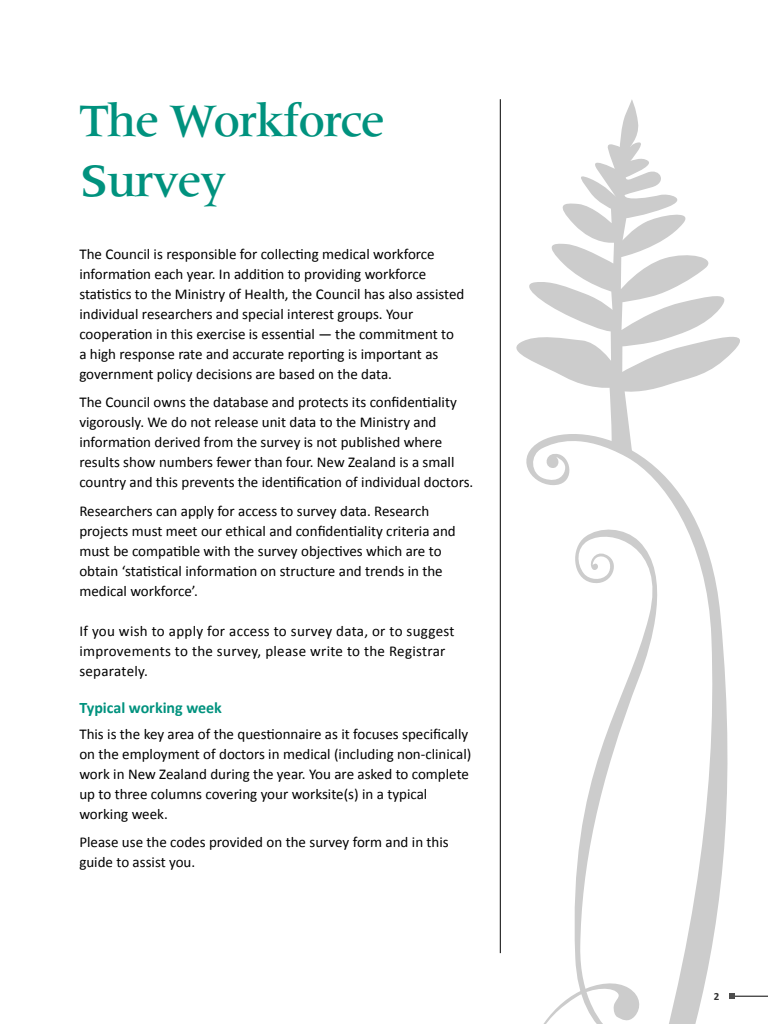
<style>
.page{position:relative;width:768px;height:1024px;background:#fff}
.page>*{position:absolute;margin:0;border:0;box-sizing:border-box;transform-origin:0 0}
.Section_Headings_Gre{font:500 48px/60px "Maori Meridien";letter-spacing:-.03em;color:#00927e}
.Body_Bold_Green{font:700 16px "Calibri";color:#00927e}
.Body_Copy{font:15px/20px "Calibri";color:#000}
.Body_Bold_Green-2{font:15px/20px "Calibri";letter-spacing:.02em;color:#000}
.t1{font:700 11px "Calibri";color:#333}
</style>
<div class="page">
<hr style="left:500px;top:99px;width:1px;height:854px;background:#000">
<svg style="left:516px;top:99px;width:224px;height:319px"></svg>
<svg style="left:526px;top:418px;width:242px;height:606px"></svg>
<svg style="left:568px;top:526px;width:105px;height:498px"></svg>
<svg style="left:526px;top:981px;width:116px;height:43px"></svg>
<p class="Section_Headings_Gre" style="left:79px;top:91px;width:307px">The Workforce<br>Survey</p>
<p class="Body_Copy" style="left:79px;top:243px;width:387px">The Council is responsible for collecting medical workforce information each year. In addition to providing workforce statistics to the Ministry of Health, the Council has also assisted individual researchers and special interest groups. Your cooperation in this exercise is essential — the commitment to a high response rate and accurate reporting is important as government policy decisions are based on the data.</p>
<p class="Body_Copy" style="left:79px;top:392px;width:396px">The Council owns the database and protects its confidentiality vigorously. We do not release unit data to the Ministry and information derived from the survey is not published where results show numbers fewer than four. New Zealand is a small country and this prevents the identification of individual doctors.</p>
<p class="Body_Copy" style="left:79px;top:500px;width:378px">Researchers can apply for access to survey data. Research projects must meet our ethical and confidentiality criteria and must be compatible with the survey objectives which are to obtain ‘statistical information on structure and trends in the medical workforce’.</p>
<p class="Body_Bold_Green-2" style="left:79px;top:620px;width:377px">If you wish to apply for access to survey data, or to suggest improvements to the survey, please write to the Registrar separately.</p>
<p class="Body_Bold_Green" style="left:79px;top:698px;width:144px">Typical working week</p>
<p class="Body_Copy" style="left:79px;top:723px;width:394px">This is the key area of the questionnaire as it focuses specifically on the employment of doctors in medical (including non-clinical) work in New Zealand during the year. You are asked to complete up to three columns covering your worksite(s) in a typical working week.</p>
<p class="Body_Copy" style="left:79px;top:831px;width:371px">Please use the codes provided on the survey form and in this guide to assist you.</p>
<p class="t1" style="left:714px;top:989px;width:7px">2</p>
</div>
